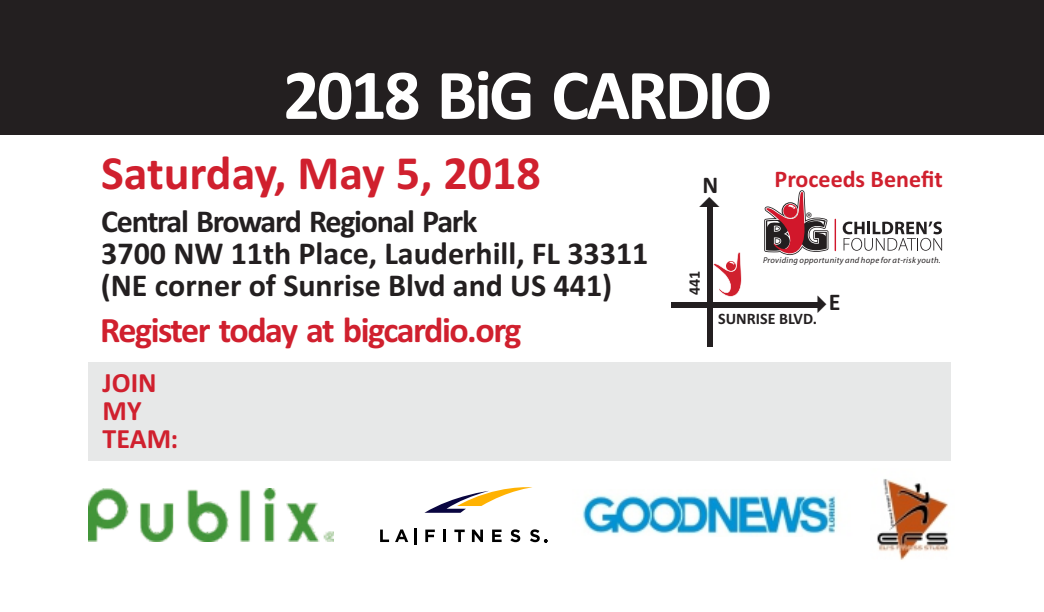
<style>
.page{position:relative;width:1044px;height:612px;background:#fff}
.page>*{position:absolute;margin:0;border:0;box-sizing:border-box;transform-origin:0 0}
.t1{font:700 72px "Calibri";letter-spacing:-.04em;color:#fff}
.t2{font:700 48px "Calibri";color:#d0202e}
.t3{font:700 36px "Calibri";letter-spacing:-.04em;color:#d0202e}
.t4{font:700 32px/32px "Calibri";color:#231f20}
.t5{font:700 28px/28px "Calibri";color:#d0202e}
.t6{font:700 24px "Calibri";color:#d0202e}
.t7{font:700 24px "Calibri";color:#231f20}
.t8{font:700 16px "Calibri";color:#231f20}
.t9{font:15.6px "Myriad Pro";color:#231f20}
.t10{font:italic 8.4px "Myriad Pro";letter-spacing:.035em;color:#231f20}
</style>
<div class="page">
<img style="left:877px;top:479px;width:72px;height:81px">
<svg style="left:380px;top:530px;width:9px;height:12px"></svg>
<svg style="left:395px;top:529px;width:13px;height:13px"></svg>
<svg style="left:415px;top:528px;width:2px;height:16px"></svg>
<svg style="left:425px;top:530px;width:10px;height:12px"></svg>
<svg style="left:443px;top:530px;width:3px;height:12px"></svg>
<svg style="left:454px;top:530px;width:11px;height:12px"></svg>
<svg style="left:472px;top:530px;width:11px;height:12px"></svg>
<svg style="left:492px;top:530px;width:10px;height:12px"></svg>
<svg style="left:510px;top:529px;width:10px;height:13px"></svg>
<svg style="left:530px;top:529px;width:18px;height:14px"></svg>
<svg style="left:424px;top:487px;width:108px;height:26px"></svg>
<div style="left:0;top:0;width:1044px;height:135px;background:#231f20"></div>
<div style="left:88px;top:362px;width:863px;height:99px;background:#e7e8e8"></div>
<div style="left:707px;top:204px;width:6px;height:143px;background:#231f20"></div>
<div style="left:671px;top:302px;width:147px;height:6px;background:#231f20"></div>
<svg style="left:713px;top:252px;width:29px;height:45px"></svg>
<img style="left:88px;top:489px;width:246px;height:52px">
<svg style="left:843px;top:221px;width:99px;height:30px"></svg>
<hr style="left:835px;top:219px;width:1px;height:32px;background:#d1172b">
<svg style="left:764px;top:190px;width:64px;height:66px"></svg>
<img style="left:582px;top:495px;width:255px;height:40px">
<h1 class="t1" style="left:283px;top:65px;width:491px">2018 BiG CARDIO</h1>
<h2 class="t2" style="left:101px;top:153px;width:441px">Saturday, May 5, 2018</h2>
<p class="t4" style="left:101px;top:208px;width:549px">Central Broward Regional Park<br>3700 NW 11th Place, Lauderhill, FL 33311 (NE corner of Sunrise Blvd and US 441)</p>
<p class="t3" style="left:100px;top:315px;width:423px">Register today at bigcardio.org</p>
<p class="t5" style="left:103px;top:371px;width:77px">JOIN<br>MY<br>TEAM:</p>
<p class="t7" style="left:702px;top:175px;width:17px">N</p>
<p class="t6" style="left:775px;top:169px;width:170px">Proceeds Benefit</p>
<p class="t9" style="left:806px;top:211px;width:8px">®</p>
<p class="t10" style="left:763px;top:257px;width:179px">Providing opportunity and hope for at-risk youth.</p>
<p class="t8" style="left:688px;top:295px;width:26px;rotate:-90deg">441</p>
<p class="t7" style="left:829px;top:292px;width:13px">E</p>
<p class="t8" style="left:718px;top:312px;width:118px">SUNRISE BLVD✔.</p>
</div>
